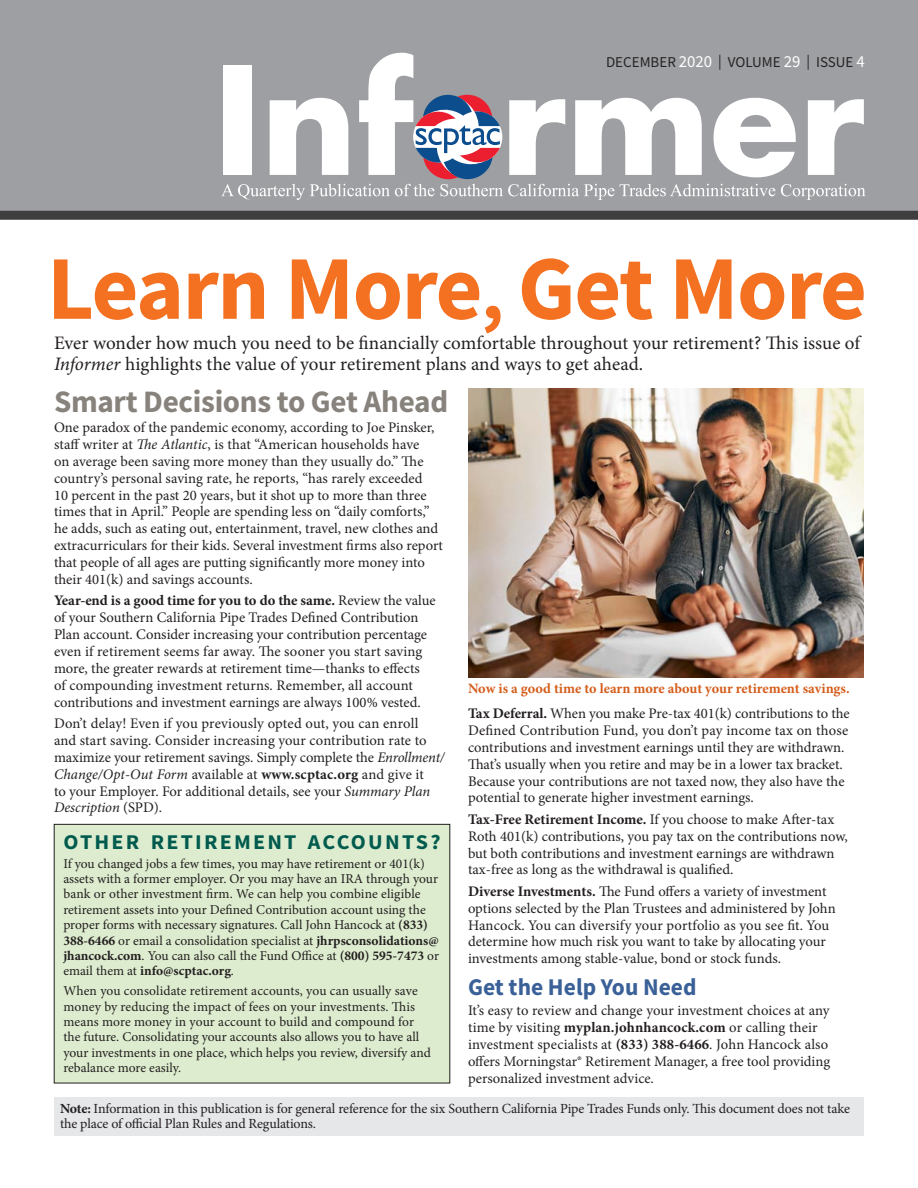
<style>
.page{position:relative;width:918px;height:1188px;background:#fff}
.page>*{position:absolute;margin:0;border:0;box-sizing:border-box;transform-origin:0 0}
.Subhead{font:700 91.05px "Source Sans Pro";letter-spacing:-.015em;color:#f37121}
.Subhead_2{font:700 31.2px "Source Sans Pro";letter-spacing:-.01em;color:#87827c}
.Subhead_page_1{font:700 24px "Source Sans Pro";color:#3a6098}
.Subhead_page_1-2{font:700 21px "Source Sans Pro";letter-spacing:.1em;color:#005b4e;scale:1.05 1}
.intro{font:19.05px/21px "Minion Pro";color:#231f20}
.Body{font:15px "Source Sans Pro";color:#262324}
.Body_page_1{font:14.7px/17px "Minion Pro";color:#231f20}
.t1{font:700 14.25px "Minion Pro";letter-spacing:-.005em;color:#d55d1b}
.Body-2{font:13.95px/14.7px "Minion Pro";letter-spacing:-.01em;color:#231f20}
.Body_page_1-2{font:13.5px/15.5px "Minion Pro";color:#231f20}
.s1{font-size:16.8px;color:#fff}
.s2{font-size:16.8px;color:#fcfcfc}
.s3{font-size:75.45px}
.s4{font-style:italic}
.s5{font-weight:700}
</style>
<div class="page">
<div style="left:0;top:0;width:918px;height:214px;background:#9d9fa2"></div>
<div style="left:0;top:211px;width:918px;height:9px;background:#3e3e3f"></div>
<div style="left:54px;top:1098px;width:810px;height:38px;background:#e6e7e9"></div>
<svg style="left:221px;top:53px;width:644px;height:147px"></svg>
<img style="left:468px;top:389px;width:396px;height:289px">
<div style="left:54px;top:824px;width:396px;height:259px;background:#ddecce"></div>
<div style="left:54px;top:824px;width:396px;height:259px;border:1px solid #231f20"></div>
<p class="Body" style="left:606px;top:53px;width:260px">DECEMBER <span class="s1">2020</span> | VOLUME <span class="s1">29</span> | ISSUE <span class="s2">4</span></p>
<p class="Subhead" style="left:47px;top:227px;width:822px">Learn More<span class="s3">,</span> Get More</p>
<p class="intro" style="left:54px;top:332px;width:808px">Ever wonder how much you need to be financially comfortable throughout your retirement? This issue of<br><span class="s4">Informer</span> highlights the value of your retirement plans and ways to get ahead.</p>
<p class="Subhead_2" style="left:54px;top:381px;width:396px">Smart Decisions to Get Ahead</p>
<p class="Body_page_1" style="left:54px;top:419px;width:391px">One paradox of the pandemic economy, according to Joe Pinsker, staff writer at <span class="s4">The Atlantic</span>, is that “American households have<br>on average been saving more money than they usually do.” The country’s personal saving rate, he reports, “has rarely exceeded<br>10 percent in the past 20 years, but it shot up to more than three times that in April.” People are spending less on “daily comforts,” he adds, such as eating out, entertainment, travel, new clothes and extracurriculars for their kids. Several investment firms also report that people of all ages are putting significantly more money into their 401(k) and savings accounts.</p>
<p class="Body_page_1" style="left:54px;top:592px;width:383px"><span class="s5">Year-end is a good time for you to do the same.</span> Review the value of your Southern California Pipe Trades Defined Contribution Plan account. Consider increasing your contribution percentage even if retirement seems far away. The sooner you start saving more, the greater rewards at retirement time—thanks to effects<br>of compounding investment returns. Remember, all account contributions and investment earnings are always 100% vested.</p>
<p class="Body_page_1" style="left:54px;top:715px;width:392px">Don’t delay! Even if you previously opted out, you can enroll<br>and start saving. Consider increasing your contribution rate to maximize your retirement savings. Simply complete the <span class="s4">Enrollment/ Change/Opt-Out Form</span> available at <span class="s5">www.scptac.org</span> and give it<br>to your Employer. For additional details, see your <span class="s4">Summary Plan Description</span> (SPD).</p>
<p class="t1" style="left:468px;top:678px;width:383px">Now is a good time to learn more about your retirement savings.</p>
<p class="Body_page_1" style="left:468px;top:705px;width:383px"><span class="s5">Tax Deferral.</span> When you make Pre-tax 401(k) contributions to the Defined Contribution Fund, you don’t pay income tax on those contributions and investment earnings until they are withdrawn.<br>That’s usually when you retire and may be in a lower tax bracket.<br>Because your contributions are not taxed now, they also have the potential to generate higher investment earnings.</p>
<p class="Body_page_1" style="left:468px;top:811px;width:381px"><span class="s5">Tax-Free Retirement Income.</span> If you choose to make After-tax Roth 401(k) contributions, you pay tax on the contributions now, but both contributions and investment earnings are withdrawn tax-free as long as the withdrawal is qualified.</p>
<p class="Body_page_1" style="left:468px;top:883px;width:369px"><span class="s5">Diverse Investments.</span> The Fund offers a variety of investment options selected by the Plan Trustees and administered by John Hancock. You can diversify your portfolio as you see fit. You determine how much risk you want to take by allocating your investments among stable-value, bond or stock funds.</p>
<p class="Subhead_page_1" style="left:468px;top:971px;width:230px">Get the Help You Need</p>
<p class="Body_page_1" style="left:468px;top:1002px;width:364px">It’s easy to review and change your investment choices at any time by visiting <span class="s5">myplan.johnhancock.com</span> or calling their investment specialists at <span class="s5">(833) 388-6466</span>. John Hancock also offers Morningstar® Retirement Manager, a free tool providing personalized investment advice.</p>
<p class="Subhead_page_1-2" style="left:63px;top:828px;width:361px">OTHER RETIREMENT ACCOUNTS?</p>
<p class="Body_page_1-2" style="left:63px;top:856px;width:377px">If you changed jobs a few times, you may have retirement or 401(k) assets with a former employer. Or you may have an IRA through your bank or other investment firm. We can help you combine eligible retirement assets into your Defined Contribution account using the proper forms with necessary signatures. Call John Hancock at <span class="s5">(833)<br>388-6466</span> or email a consolidation specialist at <span class="s5">jhrpsconsolidations@ jhancock.com</span>. You can also call the Fund Office at <span class="s5">(800) 595-7473</span> or email them at <span class="s5">info@scptac.org</span>.</p>
<p class="Body_page_1-2" style="left:63px;top:983px;width:369px">When you consolidate retirement accounts, you can usually save money by reducing the impact of fees on your investments. This means more money in your account to build and compound for the future. Consolidating your accounts also allows you to have all your investments in one place, which helps you review, diversify and rebalance more easily.</p>
<p class="Body-2" style="left:60px;top:1101px;width:791px"><span class="s5">Note:</span> Information in this publication is for general reference for the six Southern California Pipe Trades Funds only. This document does not take the place of official Plan Rules and Regulations.</p>
</div>
